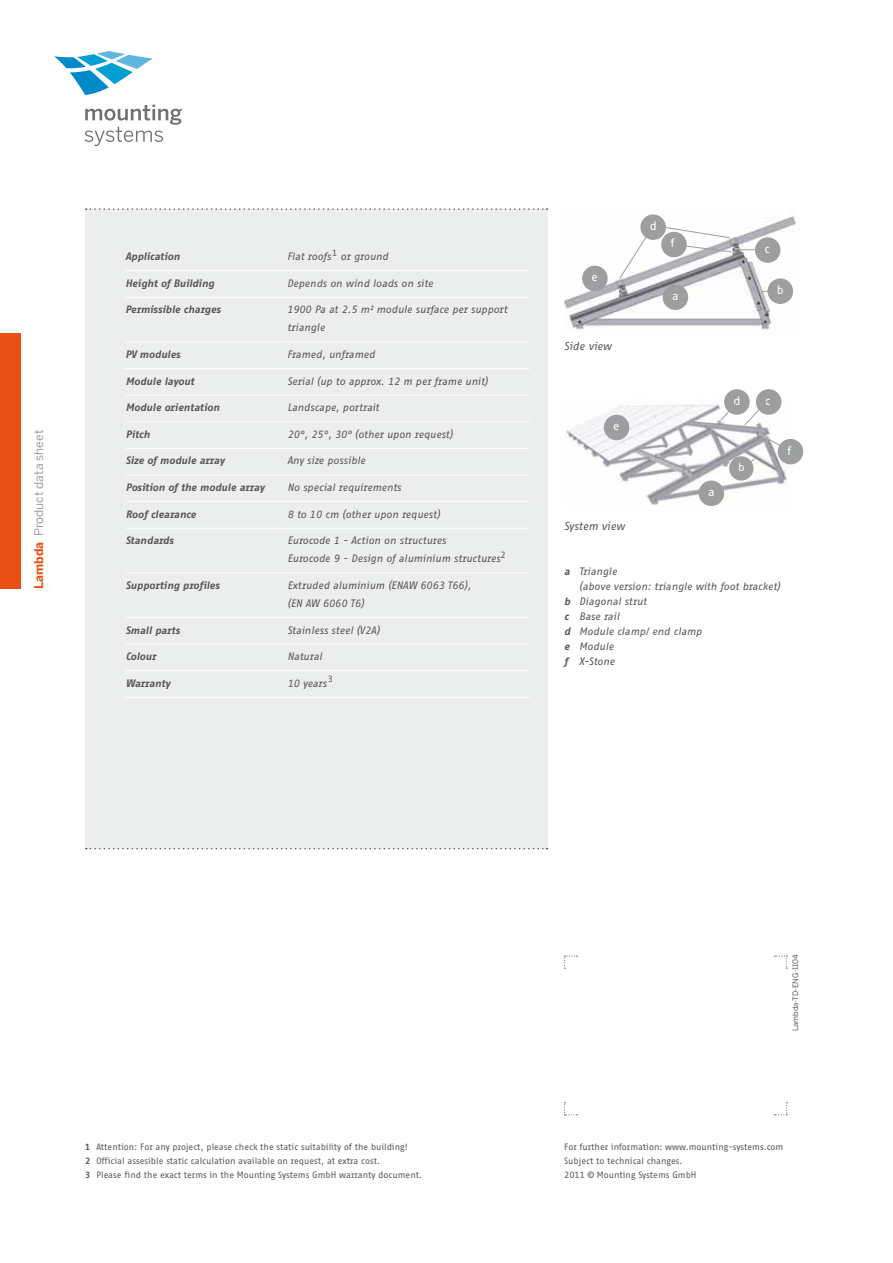
<style>
.page{position:relative;width:893px;height:1263px;background:#fff}
.page>*{position:absolute;margin:0;border:0;box-sizing:border-box;transform-origin:0 0}
.t1{font:12px "Benton Sans";color:#9c9e9f}
.t2{font:12px "Fago Office Sans";color:#fff}
.t3{font:11.4px "Fago Office Sans";color:#fff}
.t4{font:italic 11.25px "Fago Office Sans";color:#58585a}
.t5{font:italic 10.5px/18px "Fago Office Sans";color:#58585a}
.t6{font:italic 700 10.5px "Fago Office Sans";letter-spacing:-.005em;color:#58585a}
.t7{font:9px/14.2px "Fago Office Sans";color:#58585a}
.t8{font:7.5px "Benton Sans";color:#58585a}
.s1{font-weight:700;color:#e85113}
.s2{font-weight:700}
</style>
<div class="page">
<div style="left:85px;top:209px;width:462px;height:640px;background:#eceded"></div>
<svg style="left:86px;top:208px;width:461px;height:2px"></svg>
<svg style="left:86px;top:848px;width:461px;height:1px"></svg>
<svg style="left:85px;top:105px;width:97px;height:41px"></svg>
<svg style="left:54px;top:51px;width:99px;height:44px"></svg>
<div style="left:0;top:334px;width:21px;height:255px;background:#e85113"></div>
<svg style="left:564px;top:1102px;width:13px;height:13px"></svg>
<svg style="left:774px;top:956px;width:13px;height:13px"></svg>
<svg style="left:774px;top:1102px;width:13px;height:13px"></svg>
<svg style="left:564px;top:956px;width:13px;height:13px"></svg>
<img style="left:566px;top:399px;width:227px;height:107px">
<div style="left:604px;top:415px;width:25px;height:25px;background:#9c9e9f;border-radius:50%"></div>
<img style="left:564px;top:216px;width:232px;height:114px">
<div style="left:640px;top:214px;width:26px;height:26px;background:#9c9e9f;border-radius:50%"></div>
<svg style="left:619px;top:234px;width:30px;height:45px"></svg>
<div style="left:582px;top:266px;width:26px;height:25px;background:#9c9e9f;border-radius:50%"></div>
<div style="left:661px;top:232px;width:26px;height:25px;background:#9c9e9f;border-radius:50%"></div>
<svg style="left:662px;top:226px;width:70px;height:27px"></svg>
<div style="left:663px;top:284px;width:25px;height:26px;background:#9c9e9f;border-radius:50%"></div>
<div style="left:755px;top:237px;width:25px;height:26px;background:#9c9e9f;border-radius:50%"></div>
<svg style="left:740px;top:249px;width:15px;height:1px"></svg>
<div style="left:768px;top:278px;width:25px;height:26px;background:#9c9e9f;border-radius:50%"></div>
<svg style="left:761px;top:290px;width:7px;height:3px"></svg>
<div style="left:724px;top:389px;width:26px;height:26px;background:#9c9e9f;border-radius:50%"></div>
<svg style="left:720px;top:403px;width:17px;height:18px"></svg>
<div style="left:778px;top:439px;width:25px;height:25px;background:#9c9e9f;border-radius:50%"></div>
<svg style="left:757px;top:432px;width:26px;height:16px"></svg>
<div style="left:699px;top:480px;width:25px;height:26px;background:#9c9e9f;border-radius:50%"></div>
<div style="left:756px;top:389px;width:25px;height:26px;background:#9c9e9f;border-radius:50%"></div>
<svg style="left:744px;top:400px;width:24px;height:26px"></svg>
<div style="left:729px;top:456px;width:24px;height:24px;background:#9c9e9f;border-radius:50%"></div>
<svg style="left:748px;top:458px;width:7px;height:10px"></svg>
<hr style="left:125px;top:270px;width:162px;height:1px;background:#fff">
<hr style="left:287px;top:270px;width:242px;height:1px;background:#fff">
<hr style="left:125px;top:297px;width:162px;height:1px;background:#fff">
<hr style="left:287px;top:297px;width:242px;height:1px;background:#fff">
<hr style="left:125px;top:342px;width:162px;height:1px;background:#fff">
<hr style="left:287px;top:342px;width:242px;height:1px;background:#fff">
<hr style="left:287px;top:368px;width:242px;height:1px;background:#fff">
<hr style="left:287px;top:395px;width:242px;height:1px;background:#fff">
<hr style="left:287px;top:421px;width:243px;height:1px;background:#fff">
<hr style="left:287px;top:448px;width:242px;height:1px;background:#fff">
<hr style="left:287px;top:475px;width:242px;height:1px;background:#fff">
<hr style="left:287px;top:501px;width:242px;height:1px;background:#fff">
<hr style="left:287px;top:528px;width:242px;height:1px;background:#fff">
<hr style="left:287px;top:572px;width:242px;height:1px;background:#fff">
<hr style="left:287px;top:617px;width:242px;height:1px;background:#fff">
<hr style="left:287px;top:644px;width:242px;height:1px;background:#fff">
<hr style="left:287px;top:670px;width:242px;height:1px;background:#fff">
<hr style="left:287px;top:697px;width:243px;height:1px;background:#fff">
<hr style="left:125px;top:368px;width:162px;height:1px;background:#fff">
<hr style="left:126px;top:395px;width:161px;height:1px;background:#fff">
<hr style="left:126px;top:421px;width:161px;height:1px;background:#fff">
<hr style="left:126px;top:448px;width:161px;height:1px;background:#fff">
<hr style="left:126px;top:475px;width:161px;height:1px;background:#fff">
<hr style="left:126px;top:501px;width:161px;height:1px;background:#fff">
<hr style="left:126px;top:528px;width:161px;height:1px;background:#fff">
<hr style="left:126px;top:572px;width:161px;height:1px;background:#fff">
<hr style="left:126px;top:617px;width:161px;height:1px;background:#fff">
<hr style="left:126px;top:644px;width:161px;height:1px;background:#fff">
<hr style="left:126px;top:670px;width:161px;height:1px;background:#fff">
<hr style="left:125px;top:697px;width:162px;height:1px;background:#fff">
<p class="t1" style="left:32px;top:589px;width:160px;rotate:-90deg"><span class="s1">Lambda</span> Product data sheet</p>
<p class="t6" style="left:125px;top:250px;width:56px">Application</p>
<p class="t5" style="left:287px;top:247px;width:103px">Flat roofs<sup>1</sup> or ground</p>
<p class="t6" style="left:125px;top:277px;width:91px">Height of Building</p>
<p class="t5" style="left:287px;top:274px;width:148px">Depends on wind loads on site</p>
<p class="t6" style="left:125px;top:304px;width:97px">Permissible charges</p>
<p class="t5" style="left:287px;top:300px;width:222px">1900 Pa at 2.5 m² module surface per support triangle</p>
<p class="t6" style="left:125px;top:348px;width:56px">PV modules</p>
<p class="t5" style="left:287px;top:345px;width:89px">Framed, unframed</p>
<p class="t6" style="left:126px;top:375px;width:70px">Module layout</p>
<p class="t5" style="left:287px;top:372px;width:202px">Serial (up to approx. 12 m per frame unit)</p>
<p class="t6" style="left:126px;top:402px;width:95px">Module orientation</p>
<p class="t5" style="left:287px;top:398px;width:93px">Landscape, portrait</p>
<p class="t6" style="left:126px;top:428px;width:26px">Pitch</p>
<p class="t5" style="left:287px;top:425px;width:167px">20°, 25°, 30° (other upon request)</p>
<p class="t6" style="left:126px;top:455px;width:100px">Size of module array</p>
<p class="t5" style="left:287px;top:452px;width:80px">Any size possible</p>
<p class="t6" style="left:126px;top:481px;width:140px">Position of the module array</p>
<p class="t5" style="left:287px;top:478px;width:115px">No special requirements</p>
<p class="t6" style="left:126px;top:508px;width:72px">Roof clearance</p>
<p class="t5" style="left:287px;top:505px;width:154px">8 to 10 cm (other upon request)</p>
<p class="t6" style="left:126px;top:535px;width:49px">Standards</p>
<p class="t5" style="left:287px;top:531px;width:220px">Eurocode 1 - Action on structures<br>Eurocode 9 - Design of aluminium structures<sup>2</sup></p>
<p class="t6" style="left:126px;top:579px;width:95px">Supporting profiles</p>
<p class="t5" style="left:287px;top:576px;width:185px">Extruded aluminium (ENAW 6063 T66), (EN AW 6060 T6)</p>
<p class="t6" style="left:126px;top:624px;width:56px">Small parts</p>
<p class="t5" style="left:287px;top:621px;width:94px">Stainless steel (V2A)</p>
<p class="t6" style="left:126px;top:650px;width:32px">Colour</p>
<p class="t5" style="left:287px;top:647px;width:36px">Natural</p>
<p class="t6" style="left:126px;top:677px;width:46px">Warranty</p>
<p class="t5" style="left:287px;top:674px;width:47px">10 years<sup>3</sup></p>
<p class="t2" style="left:591px;top:270px;width:8px">e</p>
<p class="t4" style="left:564px;top:340px;width:49px">Side view</p>
<p class="t2" style="left:613px;top:419px;width:8px">e</p>
<p class="t2" style="left:650px;top:219px;width:9px">d</p>
<p class="t2" style="left:671px;top:236px;width:6px">f</p>
<p class="t2" style="left:672px;top:289px;width:8px">a</p>
<p class="t2" style="left:764px;top:242px;width:7px">c</p>
<p class="t2" style="left:777px;top:283px;width:8px">b</p>
<p class="t2" style="left:733px;top:394px;width:9px">d</p>
<p class="t2" style="left:708px;top:485px;width:8px">a</p>
<p class="t3" style="left:738px;top:460px;width:8px">b</p>
<p class="t2" style="left:765px;top:394px;width:7px">c</p>
<p class="t2" style="left:787px;top:443px;width:6px">f</p>
<p class="t4" style="left:564px;top:520px;width:62px">System view</p>
<p class="t5" style="left:564px;top:562px;width:54px"><span class="s2">a</span> Triangle</p>
<p class="t5" style="left:579px;top:577px;width:203px">(above version: triangle with foot bracket)</p>
<p class="t5" style="left:564px;top:592px;width:84px"><span class="s2">b</span> Diagonal strut</p>
<p class="t5" style="left:564px;top:607px;width:57px"><span class="s2">c</span> Base rail</p>
<p class="t5" style="left:564px;top:622px;width:139px"><span class="s2">d</span> Module clamp/ end clamp</p>
<p class="t5" style="left:564px;top:637px;width:51px"><span class="s2">e</span> Module</p>
<p class="t5" style="left:564px;top:652px;width:52px"><span class="s2">f</span> X-Stone</p>
<p class="t8" style="left:791px;top:1031px;width:79px;rotate:-90deg">Lambda-TD-ENG-1104</p>
<p class="t7" style="left:85px;top:1139px;width:339px"><span class="s2">1</span> Attention: For any project, please check the static suitability of the building!<br><span class="s2">2</span> Official assesible static calculation available on request, at extra cost.<br><span class="s2">3</span> Please find the exact terms in the Mounting Systems GmbH warranty document.</p>
<p class="t7" style="left:564px;top:1139px;width:221px">For further information: www.mounting-systems.com<br>Subject to technical changes.<br>2011 © Mounting Systems GmbH</p>
</div>
